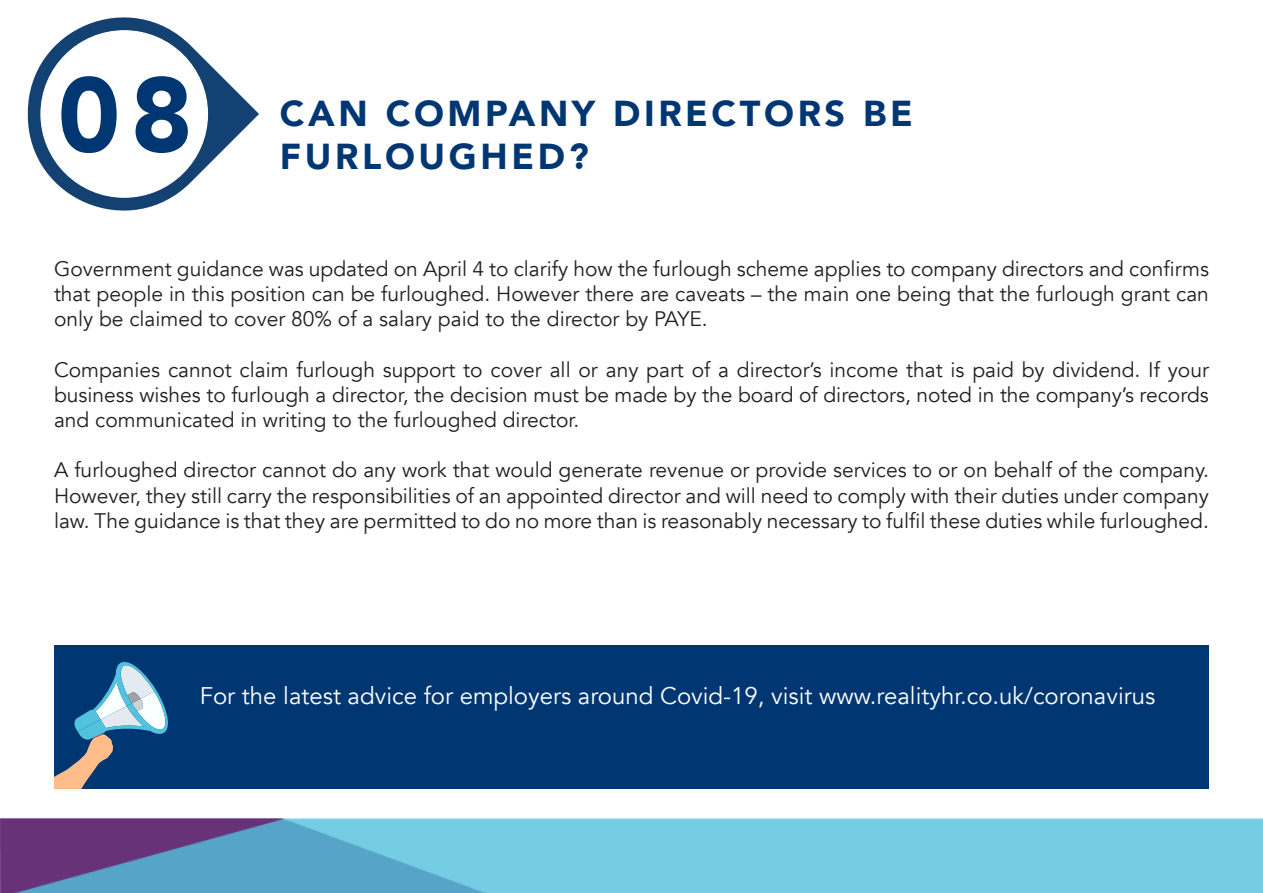
<style>
.page{position:relative;width:1263px;height:893px;background:#fff}
.page>*{position:absolute;margin:0;border:0;box-sizing:border-box;transform-origin:0 0}
.t1{font:900 105px "Avenir";color:#003773}
.t2{font:900 36px "Avenir";letter-spacing:.1em;color:#003773}
.t3{font:24px "Avenir";color:#fff}
.t4{font:21px/25.2px "Avenir";color:#231f20;text-align:justify}
</style>
<div class="page">
<img style="left:0;top:819px;width:1263px;height:74px">
<svg style="left:28px;top:17px;width:231px;height:194px"></svg>
<div style="left:41px;top:31px;width:166px;height:166px;background:#fff;border-radius:50%"></div>
<div style="left:54px;top:645px;width:1155px;height:144px;background:#003773"></div>
<svg style="left:54px;top:662px;width:114px;height:127px"></svg>
<p class="t1" style="left:58px;top:25px;width:136px">08</p>
<p class="t2" style="left:280px;top:83px;width:634px">CAN COMPANY DIRECTORS BE</p>
<p class="t2" style="left:280px;top:126px;width:310px">FURLOUGHED?</p>
<p class="t4" style="left:54px;top:256px;width:1156px">Government guidance was updated on April 4 to clarify how the furlough scheme applies to company directors and confirms that people in this position can be furloughed. However there are caveats – the main one being that the furlough grant can only be claimed to cover 80% of a salary paid to the director by PAYE.</p>
<p class="t4" style="left:54px;top:357px;width:1156px">Companies cannot claim furlough support to cover all or any part of a director’s income that is paid by dividend. If your business wishes to furlough a director, the decision must be made by the board of directors, noted in the company’s records and communicated in writing to the furloughed director.</p>
<p class="t4" style="left:54px;top:458px;width:1156px">A furloughed director cannot do any work that would generate revenue or provide services to or on behalf of the company.<br>However, they still carry the responsibilities of an appointed director and will need to comply with their duties under company law. The guidance is that they are permitted to do no more than is reasonably necessary to fulfil these duties while furloughed.</p>
<p class="t3" style="left:200px;top:681px;width:957px">For the latest advice for employers around Covid-19, visit www.realityhr.co.uk/coronavirus</p>
</div>
